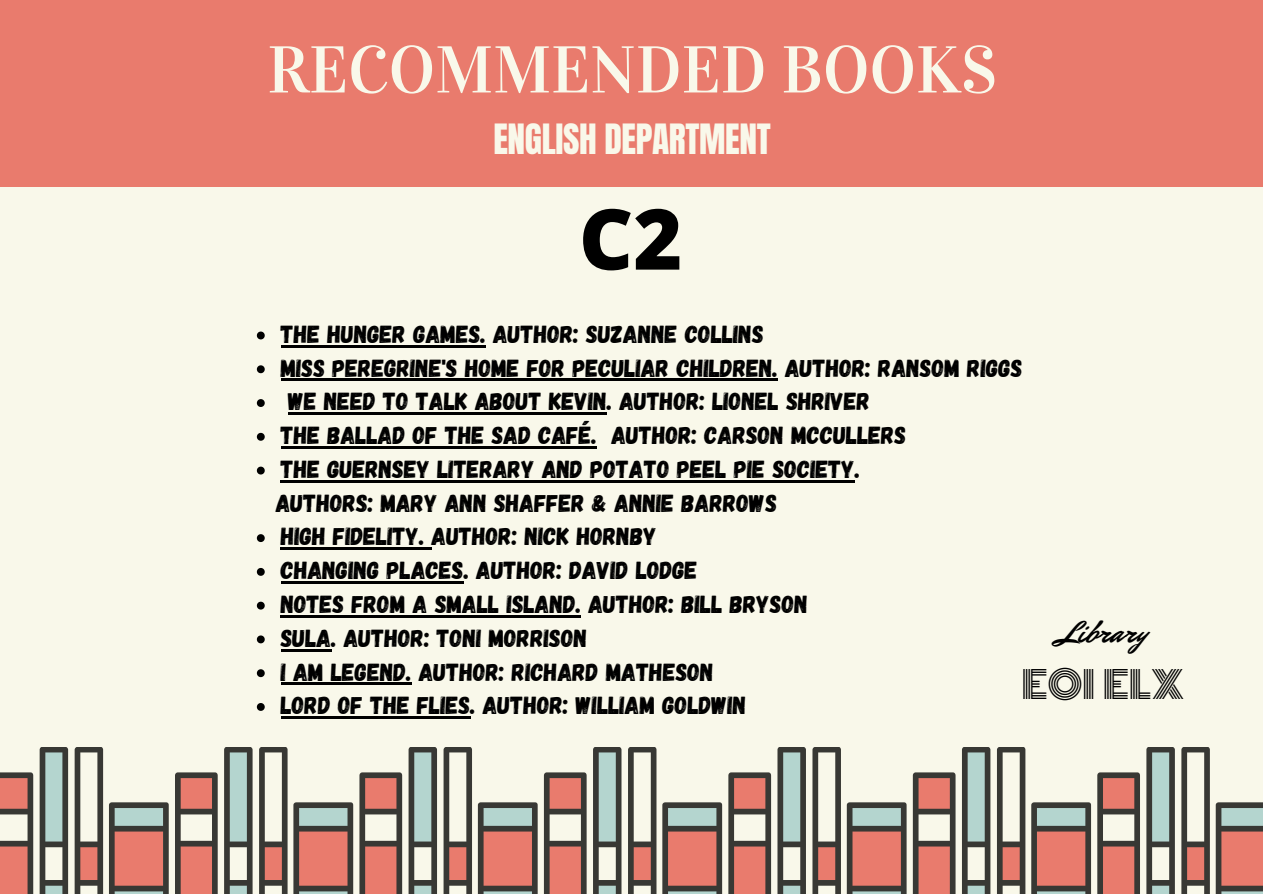
<style>
.page{position:relative;width:1263px;height:894px;background:#fff}
.page>*{position:absolute;margin:0;border:0;box-sizing:border-box;transform-origin:0 0}
.t1{font:800 84px "Open Sans";color:#000}
.t2{font:66.15px "Vidaloka";color:#f9f8ea}
.t3{font:37.05px "Monoton";color:#000}
.t4{font:35.4px "Anton";letter-spacing:-.01em;color:#f9f8ea}
.t5{font:31.65px "Mr Dafoe";color:#000}
.t6{font:24.6px "Gagalin";color:#000}
</style>
<div class="page">
<div style="left:0;top:0;width:1263px;height:893px;background:#f9f8ea"></div>
<div style="left:0;top:0;width:1263px;height:187px;background:#e97b6d"></div>
<svg style="left:0;top:747px;width:1263px;height:146px"></svg>
<svg style="left:257px;top:331px;width:8px;height:8px"></svg>
<hr style="left:281px;top:345px;width:205px;height:2px;background:#000">
<svg style="left:257px;top:365px;width:8px;height:8px"></svg>
<hr style="left:281px;top:379px;width:497px;height:2px;background:#000">
<svg style="left:257px;top:399px;width:8px;height:8px"></svg>
<hr style="left:288px;top:412px;width:319px;height:3px;background:#000">
<svg style="left:257px;top:433px;width:8px;height:7px"></svg>
<hr style="left:281px;top:446px;width:316px;height:2px;background:#000">
<svg style="left:257px;top:466px;width:8px;height:8px"></svg>
<hr style="left:281px;top:480px;width:574px;height:2px;background:#000">
<svg style="left:257px;top:534px;width:8px;height:8px"></svg>
<hr style="left:281px;top:547px;width:138px;height:2px;background:#000">
<svg style="left:419px;top:547px;width:13px;height:2px"></svg>
<svg style="left:257px;top:568px;width:8px;height:7px"></svg>
<hr style="left:281px;top:581px;width:183px;height:2px;background:#000">
<svg style="left:257px;top:601px;width:8px;height:8px"></svg>
<hr style="left:281px;top:615px;width:300px;height:2px;background:#000">
<svg style="left:257px;top:635px;width:8px;height:8px"></svg>
<hr style="left:281px;top:648px;width:50px;height:3px;background:#000">
<svg style="left:257px;top:669px;width:8px;height:8px"></svg>
<hr style="left:281px;top:682px;width:130px;height:2px;background:#000">
<svg style="left:257px;top:703px;width:8px;height:7px"></svg>
<hr style="left:281px;top:716px;width:189px;height:2px;background:#000">
<p class="t2" style="left:267px;top:30px;width:731px">RECOMMENDED BOOKS</p>
<p class="t4" style="left:493px;top:114px;width:279px">ENGLISH DEPARTMENT</p>
<p class="t1" style="left:579px;top:180px;width:105px">C2</p>
<p class="t6" style="left:281px;top:318px;width:485px">THE HUNGER GAMES. AUTHOR: SUZANNE COLLINS</p>
<p class="t6" style="left:281px;top:352px;width:743px">MISS PEREGRINE'S HOME FOR PECULIAR CHILDREN. AUTHOR: RANSOM RIGGS</p>
<p class="t6" style="left:288px;top:385px;width:584px">WE NEED TO TALK ABOUT KEVIN. AUTHOR: LIONEL SHRIVER</p>
<p class="t6" style="left:281px;top:419px;width:627px">THE BALLAD OF THE SAD CAFÉ. AUTHOR: CARSON MCCULLERS</p>
<p class="t6" style="left:281px;top:453px;width:581px">THE GUERNSEY LITERARY AND POTATO PEEL PIE SOCIETY.</p>
<p class="t6" style="left:276px;top:487px;width:503px">AUTHORS: MARY ANN SHAFFER &amp; ANNIE BARROWS</p>
<p class="t6" style="left:281px;top:520px;width:377px">HIGH FIDELITY. AUTHOR: NICK HORNBY</p>
<p class="t6" style="left:281px;top:554px;width:418px">CHANGING PLACES. AUTHOR: DAVID LODGE</p>
<p class="t6" style="left:281px;top:588px;width:529px">NOTES FROM A SMALL ISLAND. AUTHOR: BILL BRYSON</p>
<p class="t6" style="left:281px;top:621px;width:308px">SULA. AUTHOR: TONI MORRISON</p>
<p class="t6" style="left:281px;top:655px;width:434px">I AM LEGEND. AUTHOR: RICHARD MATHESON</p>
<p class="t6" style="left:281px;top:689px;width:467px">LORD OF THE FLIES. AUTHOR: WILLIAM GOLDWIN</p>
<p class="t5" style="left:1059px;top:610px;width:90px">Library</p>
<p class="t3" style="left:1022px;top:655px;width:164px">EOI ELX</p>
</div>
